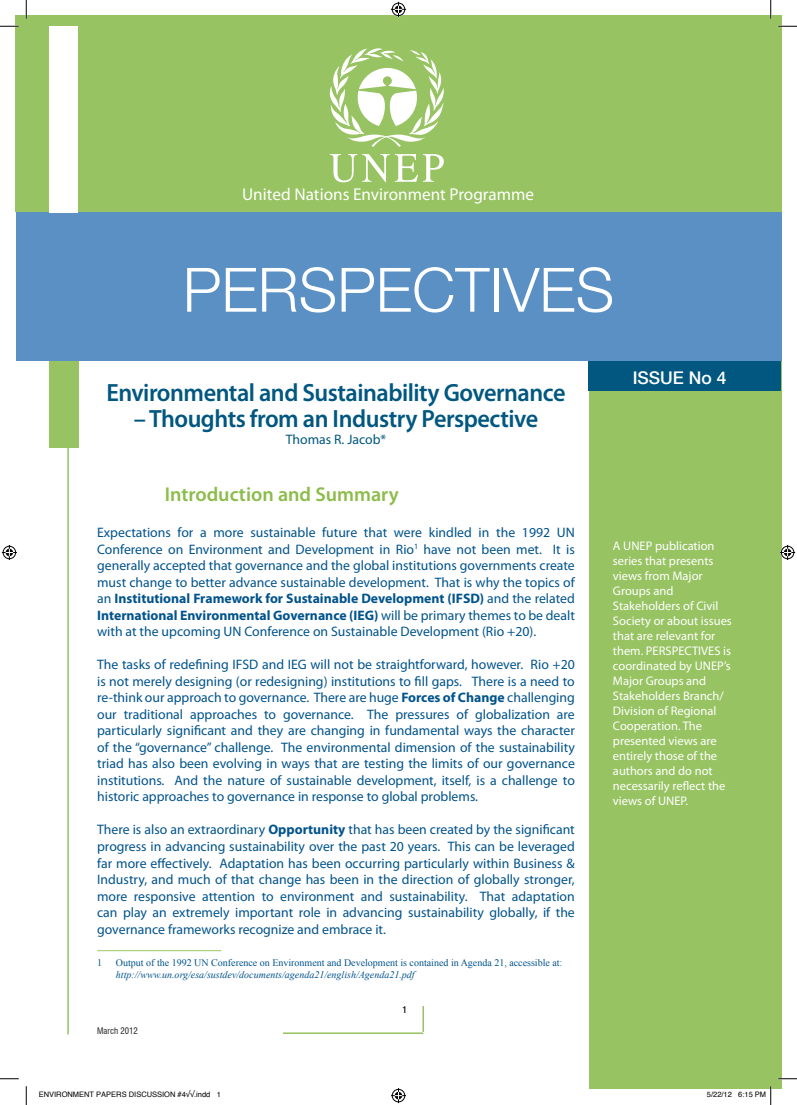
<style>
.page{position:relative;width:797px;height:1105px;background:#fff}
.page>*{position:absolute;margin:0;border:0;box-sizing:border-box;transform-origin:0 0}
.t1{font:300 61.25px "Helvetica Neue";color:#fff}
.t2{font:600 25px "Myriad Pro";letter-spacing:-.02em;color:#015780}
.Header_1{font:600 20px "Myriad Pro";color:#8cbc4a}
.t3{font:500 17.5px "Helvetica Neue";color:#fff}
.t4{font:17.25px "Myriad Pro";color:#fff}
.Body_Main{font:13.75px/16.5px "Myriad Pro";color:#01538c;text-align:justify}
.t5{font:13.75px "Myriad Pro";color:#015780}
.t6{font:12.5px/15px "Myriad Pro";color:#fff}
.Footnote_Persp{font:10px/12px "Times New Roman";color:#01538c}
.t7{font:condensed 8.75px "Swiss 721 BT";color:#231f20}
.t8{font:7.5px "Helvetica";color:#000}
.s1{font-weight:700}
.s2{font-style:italic}
</style>
<div class="page">
<hr style="left:283px;top:1033px;width:140px;height:1px;background:#97c362">
<hr style="left:422px;top:1006px;width:2px;height:26px;background:#97c362">
<hr style="left:68px;top:72px;width:1px;height:962px;background:#97c362">
<div style="left:50px;top:296px;width:29px;height:152px;background:#97c362"></div>
<div style="left:16px;top:16px;width:709px;height:196px;background:#97c362"></div>
<svg style="left:329px;top:48px;width:115px;height:99px"></svg>
<svg style="left:330px;top:154px;width:114px;height:28px"></svg>
<div style="left:588px;top:16px;width:193px;height:1073px;background:#97c362"></div>
<div style="left:16px;top:212px;width:765px;height:149px;background:#5b90c4"></div>
<div style="left:49px;top:26px;width:29px;height:186px;background:#fff"></div>
<hr style="left:97px;top:950px;width:124px;height:1px;background:#98c761">
<div style="left:588px;top:361px;width:193px;height:29px;background:#015780"></div>
<svg style="left:0;top:25px;width:19px;height:2px"></svg>
<svg style="left:778px;top:25px;width:19px;height:2px"></svg>
<svg style="left:0;top:1078px;width:19px;height:1px"></svg>
<svg style="left:778px;top:1078px;width:19px;height:1px"></svg>
<svg style="left:25px;top:0;width:2px;height:19px"></svg>
<svg style="left:25px;top:1086px;width:2px;height:19px"></svg>
<svg style="left:770px;top:0;width:1px;height:19px"></svg>
<svg style="left:391px;top:2px;width:15px;height:15px"></svg>
<svg style="left:391px;top:1088px;width:15px;height:15px"></svg>
<svg style="left:2px;top:545px;width:15px;height:15px"></svg>
<svg style="left:780px;top:545px;width:15px;height:15px"></svg>
<svg style="left:770px;top:1086px;width:1px;height:19px"></svg>
<p class="t4" style="left:242px;top:184px;width:293px">United Nations Environment Programme</p>
<p class="t1" style="left:183px;top:240px;width:433px">PERSPECTIVES</p>
<p class="t2" style="left:106px;top:377px;width:460px">Environmental and Sustainability Governance</p>
<p class="t2" style="left:134px;top:403px;width:406px">– Thoughts from an Industry Perspective</p>
<p class="t5" style="left:286px;top:431px;width:102px">Thomas R. Jacob*</p>
<p class="t3" style="left:632px;top:364px;width:95px">ISSUE No 4</p>
<p class="Header_1" style="left:165px;top:481px;width:236px">Introduction and Summary</p>
<p class="Body_Main" style="left:97px;top:524px;width:479px">Expectations for a more sustainable future that were kindled in the 1992 UN Conference on Environment and Development in Rio<sup>1</sup> have not been met. It is generally accepted that governance and the global institutions governments create must change to better advance sustainable development. That is why the topics of an <span class="s1">Institutional Framework for Sustainable Development (IFSD)</span> and the related <span class="s1">International Environmental Governance (IEG)</span> will be primary themes to be dealt with at the upcoming UN Conference on Sustainable Development (Rio +20).</p>
<p class="Body_Main" style="left:97px;top:656px;width:479px">The tasks of redefining IFSD and IEG will not be straightforward, however. Rio +20 is not merely designing (or redesigning) institutions to fill gaps. There is a need to re-think our approach to governance. There are huge <span class="s1">Forces of Change</span> challenging our traditional approaches to governance. The pressures of globalization are particularly significant and they are changing in fundamental ways the character of the “governance” challenge. The environmental dimension of the sustainability triad has also been evolving in ways that are testing the limits of our governance institutions. And the nature of sustainable development, itself, is a challenge to historic approaches to governance in response to global problems.</p>
<p class="Body_Main" style="left:97px;top:821px;width:479px">There is also an extraordinary <span class="s1">Opportunity</span> that has been created by the significant progress in advancing sustainability over the past 20 years. This can be leveraged far more effectively. Adaptation has been occurring particularly within Business &amp; Industry, and much of that change has been in the direction of globally stronger, more responsive attention to environment and sustainability. That adaptation can play an extremely important role in advancing sustainability globally, if the governance frameworks recognize and embrace it.</p>
<p class="Footnote_Persp" style="left:97px;top:957px;width:6px">1</p>
<p class="Footnote_Persp" style="left:116px;top:957px;width:448px">Output of the 1992 UN Conference on Environment and Development is contained in Agenda 21, accessible at: <span class="s2">http://www.un.org/esa/sustdev/documents/agenda21/english/Agenda21.pdf</span></p>
<p class="t7" style="left:97px;top:1026px;width:42px">March 2012</p>
<p class="t7" style="left:402px;top:1004px;width:6px">1</p>
<p class="t6" style="left:613px;top:538px;width:120px">A UNEP publication series that presents views from Major<br>Groups and<br>Stakeholders of Civil<br>Society or about issues that are relevant for them. PERSPECTIVES is coordinated by UNEP’s<br>Major Groups and<br>Stakeholders Branch/<br>Division of Regional<br>Cooperation. The presented views are entirely those of the authors and do not necessarily reflect the views of UNEP.</p>
<p class="t8" style="left:39px;top:1089px;width:184px">ENVIRONMENT PAPERS DISCUSSION #4√√.indd 1</p>
<p class="t8" style="left:707px;top:1089px;width:61px">5/22/12 6:15 PM</p>
</div>
